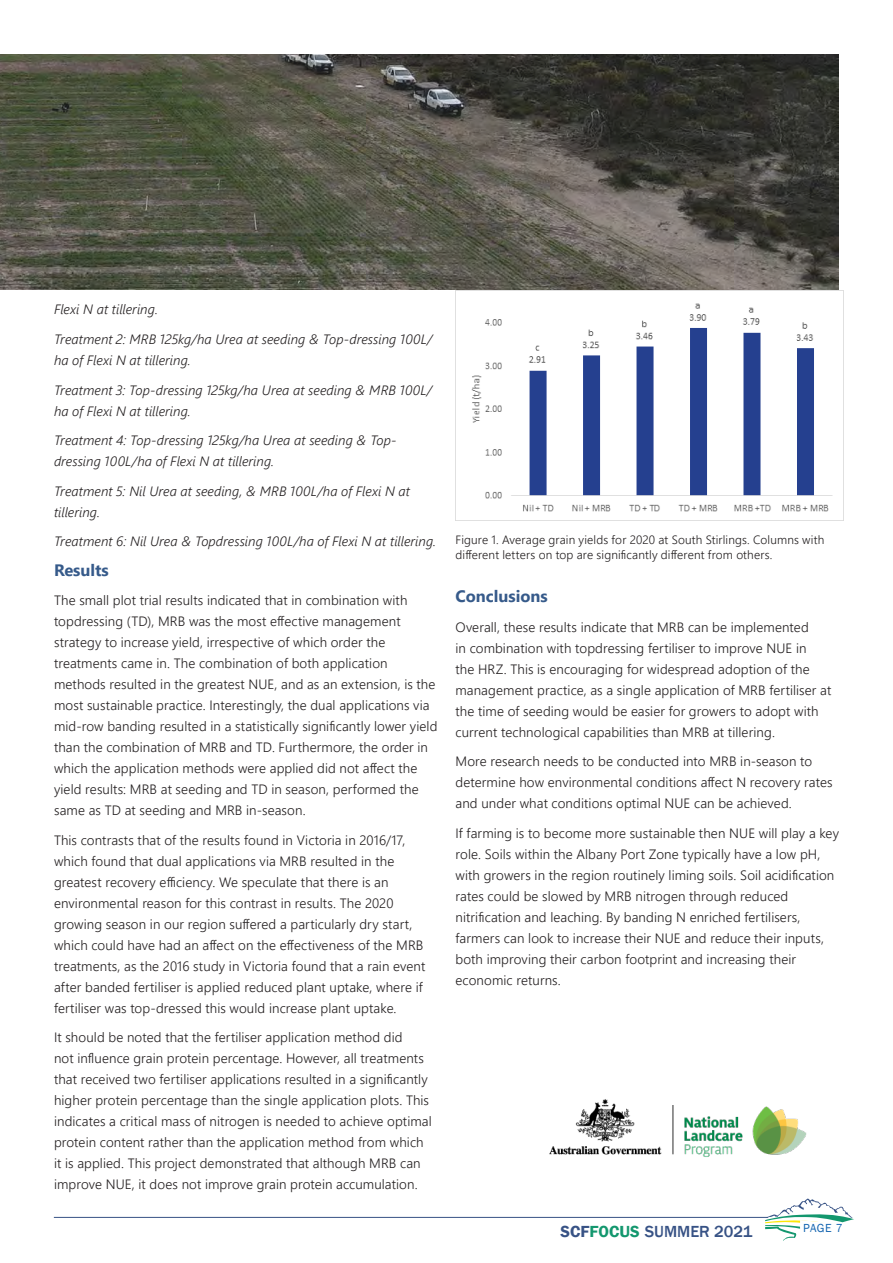
<style>
.page{position:relative;width:893px;height:1263px;background:#fff}
.page>*{position:absolute;margin:0;border:0;box-sizing:border-box;transform-origin:0 0}
.t1{font:500 16.5px "Franklin Gothic";color:#375285}
.t2{font:700 16.5px "Segoe UI";color:#365a8a}
.t3{font:300 13.5px/21px "Segoe UI";letter-spacing:.01em;color:#231f20}
.t4{font:italic 300 13.5px/21px "Segoe UI";letter-spacing:.005em;color:#231f20}
.t5{font:300 12px/15px "Segoe UI";letter-spacing:.01em;color:#231f20}
.t6{font:12px "Franklin Gothic";color:#1666b1}
.s1{font-weight:600}
.s2{font-weight:600;color:#13976e}
</style>
<div class="page">
<svg style="left:765px;top:1198px;width:89px;height:43px"></svg>
<hr style="left:54px;top:1217px;width:714px;height:1px;background:#375285">
<img style="left:0;top:54px;width:839px;height:236px">
<img style="left:456px;top:290px;width:387px;height:222px">
<img style="left:549px;top:1099px;width:258px;height:58px">
<p class="t4" style="left:54px;top:297px;width:106px">Flexi N at tillering.</p>
<p class="t4" style="left:54px;top:326px;width:380px">Treatment 2: MRB 125kg/ha Urea at seeding &amp; Top-dressing 100L/ ha of Flexi N at tillering.</p>
<p class="t4" style="left:54px;top:377px;width:380px">Treatment 3: Top-dressing 125kg/ha Urea at seeding &amp; MRB 100L/ ha of Flexi N at tillering.</p>
<p class="t4" style="left:54px;top:427px;width:344px">Treatment 4: Top-dressing 125kg/ha Urea at seeding &amp; Top&shy;dressing 100L/ha of Flexi N at tillering.</p>
<p class="t4" style="left:54px;top:478px;width:358px">Treatment 5: Nil Urea at seeding, &amp; MRB 100L/ha of Flexi N at tillering.</p>
<p class="t4" style="left:54px;top:528px;width:384px">Treatment 6: Nil Urea &amp; Topdressing 100L/ha of Flexi N at tillering.</p>
<p class="t2" style="left:54px;top:554px;width:56px">Results</p>
<p class="t3" style="left:54px;top:588px;width:385px">The small plot trial results indicated that in combination with topdressing (TD), MRB was the most effective management strategy to increase yield, irrespective of which order the treatments came in. The combination of both application methods resulted in the greatest NUE, and as an extension, is the most sustainable practice. Interestingly, the dual applications via mid-row banding resulted in a statistically significantly lower yield than the combination of MRB and TD. Furthermore, the order in which the application methods were applied did not affect the yield results: MRB at seeding and TD in season, performed the same as TD at seeding and MRB in-season.</p>
<p class="t3" style="left:54px;top:828px;width:373px">This contrasts that of the results found in Victoria in 2016/17, which found that dual applications via MRB resulted in the greatest recovery efficiency. We speculate that there is an environmental reason for this contrast in results. The 2020 growing season in our region suffered a particularly dry start, which could have had an affect on the effectiveness of the MRB treatments, as the 2016 study in Victoria found that a rain event after banded fertiliser is applied reduced plant uptake, where if fertiliser was top-dressed this would increase plant uptake.</p>
<p class="t3" style="left:54px;top:1025px;width:379px">It should be noted that the fertiliser application method did<br>not influence grain protein percentage. However, all treatments that received two fertiliser applications resulted in a significantly higher protein percentage than the single application plots. This indicates a critical mass of nitrogen is needed to achieve optimal protein content rather than the application method from which it is applied. This project demonstrated that although MRB can improve NUE, it does not improve grain protein accumulation.</p>
<p class="t5" style="left:455px;top:531px;width:370px">Figure 1. Average grain yields for 2020 at South Stirlings. Columns with different letters on top are significantly different from others.</p>
<p class="t2" style="left:455px;top:581px;width:94px">Conclusions</p>
<p class="t3" style="left:455px;top:615px;width:377px">Overall, these results indicate that MRB can be implemented<br>in combination with topdressing fertiliser to improve NUE in<br>the HRZ. This is encouraging for widespread adoption of the management practice, as a single application of MRB fertiliser at the time of seeding would be easier for growers to adopt with current technological capabilities than MRB at tillering.</p>
<p class="t3" style="left:455px;top:750px;width:379px">More research needs to be conducted into MRB in-season to determine how environmental conditions affect N recovery rates and under what conditions optimal NUE can be achieved.</p>
<p class="t3" style="left:455px;top:821px;width:385px">If farming is to become more sustainable then NUE will play a key role. Soils within the Albany Port Zone typically have a low pH, with growers in the region routinely liming soils. Soil acidification rates could be slowed by MRB nitrogen through reduced nitrification and leaching. By banding N enriched fertilisers, farmers can look to increase their NUE and reduce their inputs, both improving their carbon footprint and increasing their economic returns.</p>
<p class="t1" style="left:560px;top:1221px;width:193px"><span class="s1">SCF</span><span class="s2">FOCUS</span> SUMMER 2021</p>
<p class="t6" style="left:803px;top:1221px;width:41px">PAGE 7</p>
</div>
